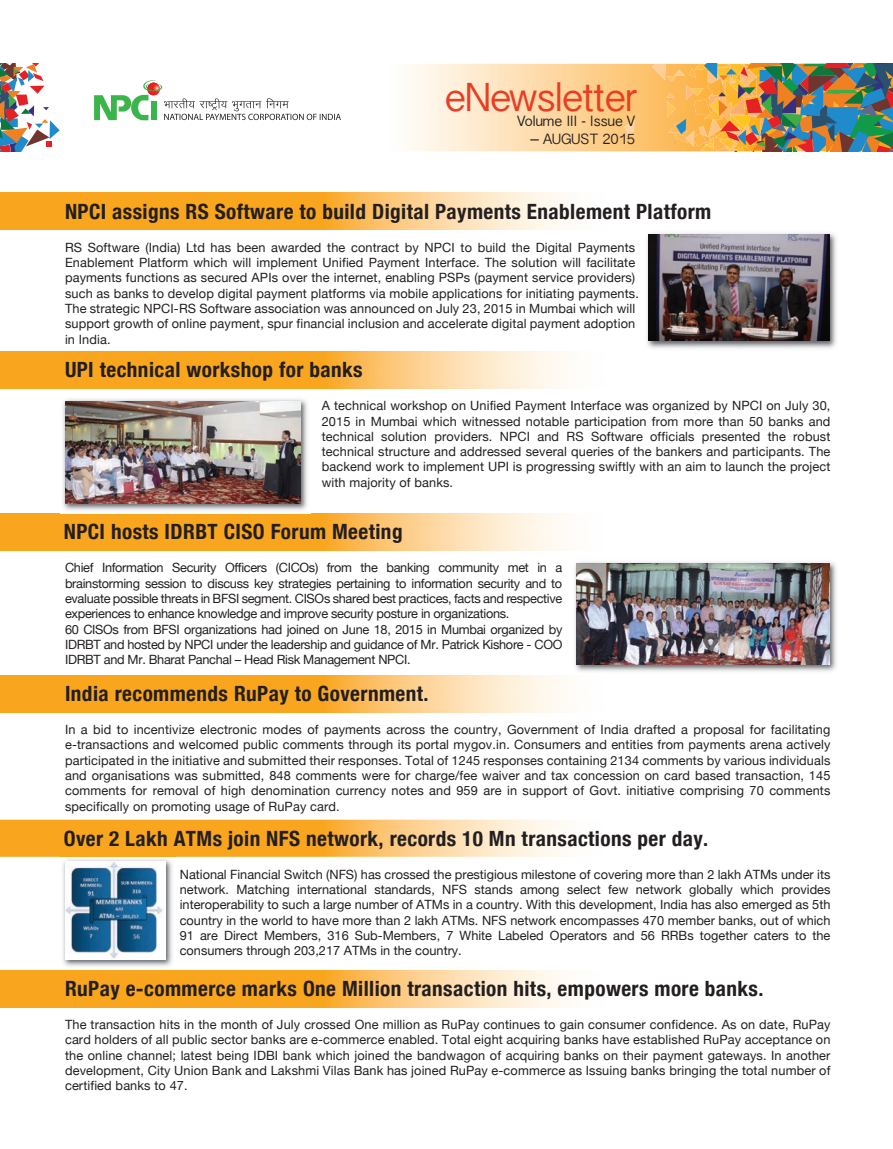
<style>
.page{position:relative;width:893px;height:1149px;background:#fff}
.page>*{position:absolute;margin:0;border:0;box-sizing:border-box;transform-origin:0 0}
.t1{font:40.95px "Oriya Sangam MN";letter-spacing:-.04em;color:#e73e24}
.t2{font:700 condensed 21px "Helvetica Neue";letter-spacing:.02em;color:#231f20}
.t3{font:15px "Oriya Sangam MN";letter-spacing:-.02em;color:#231f20}
.t4{font:12.75px/15.3px "Helvetica Neue";letter-spacing:.01em;color:#231f20;text-align:justify}
.t5{font:12.75px/15.3px "Helvetica Neue";letter-spacing:-.025em;color:#231f20}
</style>
<div class="page">
<svg style="left:94px;top:64px;width:558px;height:87px"></svg>
<svg style="left:624px;top:120px;width:10px;height:15px"></svg>
<img style="left:652px;top:64px;width:241px;height:88px">
<svg style="left:0;top:64px;width:60px;height:87px"></svg>
<svg style="left:94px;top:80px;width:247px;height:40px"></svg>
<svg style="left:0;top:513px;width:564px;height:37px;background:#fabc58"></svg>
<img style="left:574px;top:562px;width:263px;height:110px">
<img style="left:576px;top:563px;width:253px;height:101px">
<svg style="left:0;top:819px;width:564px;height:37px;background:#fabc58"></svg>
<img style="left:60px;top:856px;width:115px;height:111px">
<div style="left:65px;top:860px;width:100px;height:98px;background:#fff"></div>
<img style="left:66px;top:860px;width:97px;height:98px">
<img style="left:646px;top:233px;width:190px;height:116px">
<img style="left:649px;top:234px;width:180px;height:107px">
<svg style="left:0;top:193px;width:566px;height:37px;background:#fabb55"></svg>
<svg style="left:0;top:351px;width:566px;height:37px;background:#fabb55"></svg>
<img style="left:62px;top:399px;width:246px;height:112px">
<img style="left:65px;top:401px;width:236px;height:102px">
<svg style="left:0;top:675px;width:566px;height:37px;background:#fabb55"></svg>
<svg style="left:0;top:970px;width:565px;height:36px;background:#faba54"></svg>
<h1 class="t1" style="left:444px;top:73px;width:195px">eNewsletter</h1>
<p class="t3" style="left:517px;top:112px;width:119px">Volume III - Issue V</p>
<p class="t3" style="left:529px;top:130px;width:107px">– AUGUST 2015</p>
<h2 class="t2" style="left:65px;top:198px;width:648px">NPCI assigns RS Software to build Digital Payments Enablement Platform</h2>
<p class="t4" style="left:65px;top:239px;width:575px;text-align:left">RS Software (India) Ltd has been awarded the contract by NPCI to build the Digital Payments Enablement Platform which will implement Unified Payment Interface. The solution will facilitate payments functions as secured APIs over the internet, enabling PSPs (payment service providers) such as banks to develop digital payment platforms via mobile applications for initiating payments.<br>The strategic NPCI-RS Software association was announced on July 23, 2015 in Mumbai which will support growth of online payment, spur financial inclusion and accelerate digital payment adoption in India.</p>
<h2 class="t2" style="left:65px;top:357px;width:299px">UPI technical workshop for banks</h2>
<p class="t4" style="left:322px;top:398px;width:510px">A technical workshop on Unified Payment Interface was organized by NPCI on July 30, 2015 in Mumbai which witnessed notable participation from more than 50 banks and technical solution providers. NPCI and RS Software officials presented the robust technical structure and addressed several queries of the bankers and participants. The backend work to implement UPI is progressing swiftly with an aim to launch the project with majority of banks.</p>
<h2 class="t2" style="left:64px;top:519px;width:340px">NPCI hosts IDRBT CISO Forum Meeting</h2>
<p class="t5" style="left:65px;top:560px;width:499px">Chief Information Security Officers (CICOs) from the banking community met in a brainstorming session to discuss key strategies pertaining to information security and to evaluate possible threats in BFSI segment. CISOs shared best practices, facts and respective experiences to enhance knowledge and improve security posture in organizations.<br>60 CISOs from BFSI organizations had joined on June 18, 2015 in Mumbai organized by IDRBT and hosted by NPCI under the leadership and guidance of Mr. Patrick Kishore - COO IDRBT and Mr. Bharat Panchal – Head Risk Management NPCI.</p>
<h2 class="t2" style="left:65px;top:680px;width:365px">India recommends RuPay to Government.</h2>
<p class="t4" style="left:65px;top:721px;width:767px">In a bid to incentivize electronic modes of payments across the country, Government of India drafted a proposal for facilitating e-transactions and welcomed public comments through its portal mygov.in. Consumers and entities from payments arena actively participated in the initiative and submitted their responses. Total of 1245 responses containing 2134 comments by various individuals and organisations was submitted, 848 comments were for charge/fee waiver and tax concession on card based transaction, 145 comments for removal of high denomination currency notes and 959 are in support of Govt. initiative comprising 70 comments specifically on promoting usage of RuPay card.</p>
<h2 class="t2" style="left:64px;top:825px;width:646px">Over 2 Lakh ATMs join NFS network, records 10 Mn transactions per day.</h2>
<p class="t4" style="left:180px;top:866px;width:652px">National Financial Switch (NFS) has crossed the prestigious milestone of covering more than 2 lakh ATMs under its network. Matching international standards, NFS stands among select few network globally which provides interoperability to such a large number of ATMs in a country. With this development, India has also emerged as 5th country in the world to have more than 2 lakh ATMs. NFS network encompasses 470 member banks, out of which 91 are Direct Members, 316 Sub-Members, 7 White Labeled Operators and 56 RRBs together caters to the consumers through 203,217 ATMs in the country.</p>
<h2 class="t2" style="left:65px;top:975px;width:700px">RuPay e-commerce marks One Million transaction hits, empowers more banks.</h2>
<p class="t4" style="left:65px;top:1016px;width:767px">The transaction hits in the month of July crossed One million as RuPay continues to gain consumer confidence. As on date, RuPay card holders of all public sector banks are e-commerce enabled. Total eight acquiring banks have established RuPay acceptance on the online channel; latest being IDBI bank which joined the bandwagon of acquiring banks on their payment gateways. In another development, City Union Bank and Lakshmi Vilas Bank has joined RuPay e-commerce as Issuing banks bringing the total number of certified banks to 47.</p>
</div>
